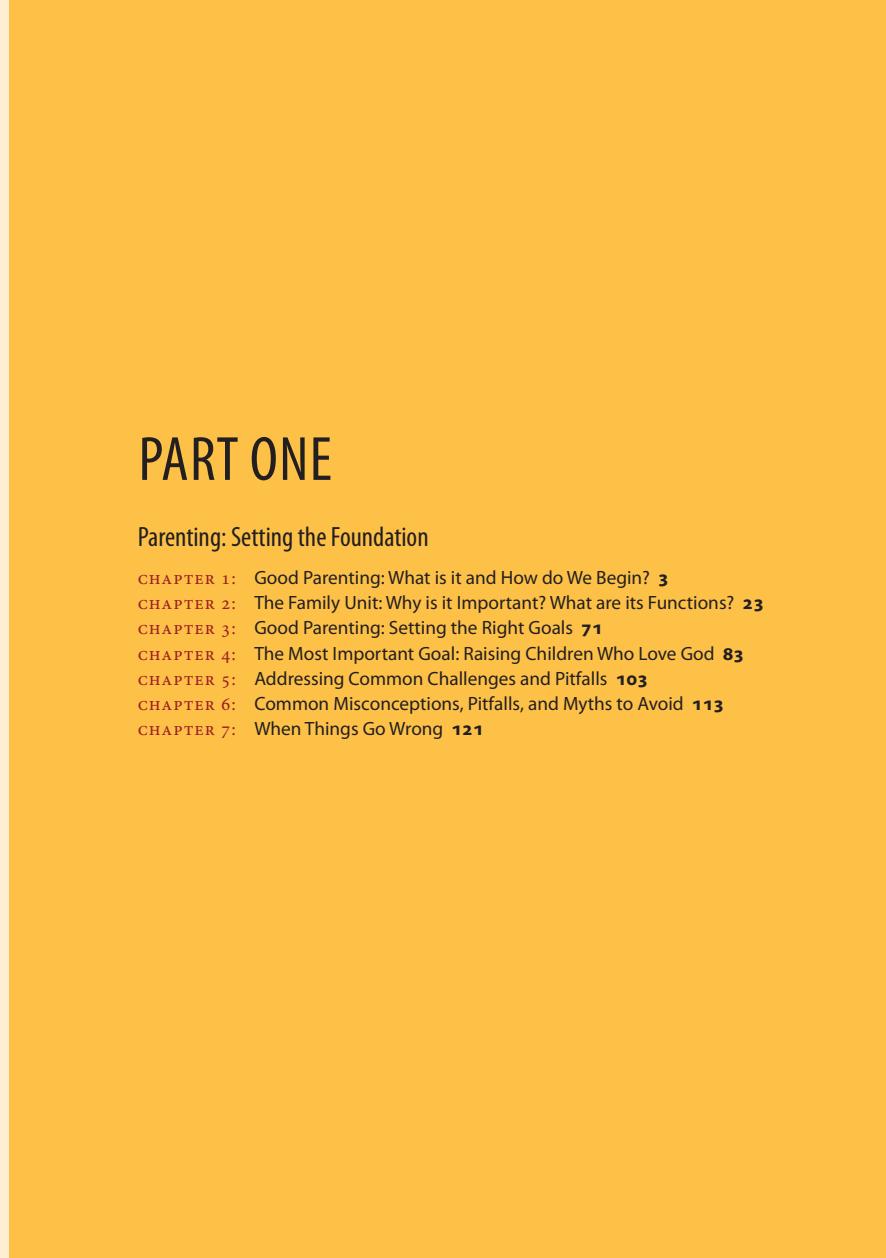
<style>
.page{position:relative;width:886px;height:1258px;background:#fec148}
.page>*{position:absolute;margin:0;border:0;box-sizing:border-box;transform-origin:0 0}
.t1{font:condensed 63px "Myriad Pro";letter-spacing:.02em;color:#231f20}
.t2{font:condensed 28px "Myriad Pro";color:#231f20}
.t3{font:19.25px/25.2px "Myriad Pro";color:#231f20}
.s1{font-family:"Minion Pro";color:#9e1f23}
.s2{font-weight:700}
</style>
<div class="page">
<div style="left:0;top:0;width:9px;height:1258px;background:#feefd2"></div>
<h1 class="t1" style="left:138px;top:437px;width:195px">Part one</h1>
<h2 class="t2" style="left:138px;top:527px;width:292px">Parenting: setting the Foundation</h2>
<p class="t3" style="left:138px;top:566px;width:628px"><span class="s1">chapter 1:</span> Good Parenting: What is it and How do We Begin? <span class="s2">3<br></span><span class="s1">chapter 2:</span> The Family Unit: Why is it Important? What are its Functions? <span class="s2">23 </span><span class="s1">chapter 3:</span> Good Parenting: Setting the Right Goals <span class="s2">71<br></span><span class="s1">chapter 4:</span> The Most Important Goal: Raising Children Who Love God <span class="s2">83 </span><span class="s1">chapter 5:</span> Addressing Common Challenges and Pitfalls <span class="s2">103<br></span><span class="s1">chapter 6:</span> Common Misconceptions, Pitfalls, and Myths to Avoid <span class="s2">113 </span><span class="s1">chapter 7:</span> When Things Go Wrong <span class="s2">121</span></p>
</div>
